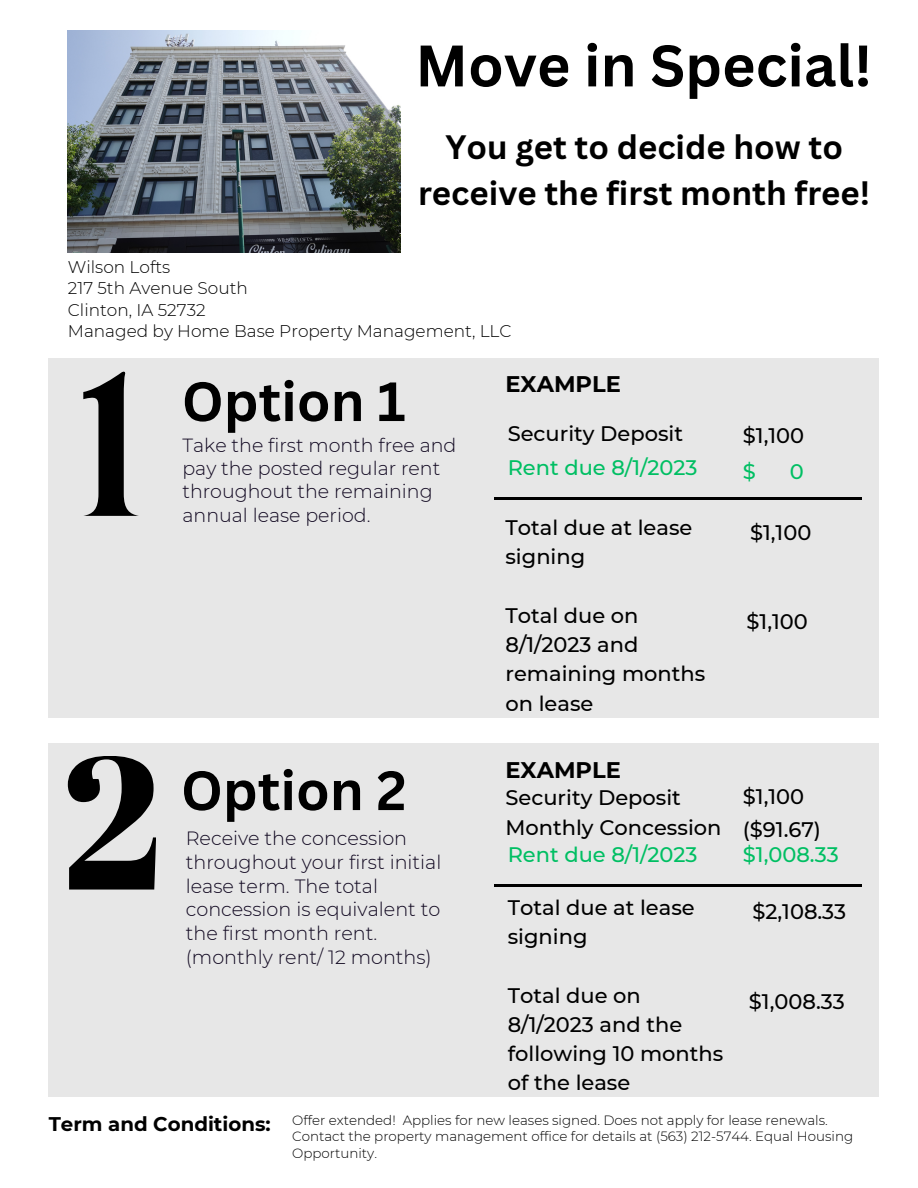
<style>
.page{position:relative;width:918px;height:1188px;background:#fff}
.page>*{position:absolute;margin:0;border:0;box-sizing:border-box;transform-origin:0 0}
.t1{font:700 57.15px "Canva Sans";color:#000}
.t2{font:700 54px "Canva Sans";color:#000}
.t3{font:700 33px/46px "Canva Sans";color:#000;text-align:center}
.t4{font:700 22.5px "Montserrat";color:#000}
.t5{font:500 21px/29.2px "Montserrat";color:#000}
.t6{font:500 21px "Montserrat";color:#00bf63}
.t7{font:700 19.8px "Montserrat";color:#000}
.t8{font:300 19.2px/23.7px "Montserrat";color:#100720}
.t9{font:300 19.05px/23.4px "Montserrat";color:#100720}
.t10{font:300 16.95px "Montserrat";color:#000}
.t11{font:300 13.35px/16.8px "Montserrat";color:#000}
</style>
<div class="page">
<div style="left:49px;top:358px;width:830px;height:360px;background:#e7e7e7"></div>
<hr style="left:495px;top:498px;width:367px;height:2px;background:#000">
<div style="left:49px;top:743px;width:830px;height:354px;background:#e7e7e7"></div>
<hr style="left:495px;top:884px;width:367px;height:2px;background:#000">
<svg style="left:83px;top:372px;width:56px;height:144px"></svg>
<svg style="left:68px;top:756px;width:88px;height:134px"></svg>
<img style="left:68px;top:30px;width:333px;height:222px">
<p class="t1" style="left:415px;top:25px;width:458px">Move in Special!</p>
<p class="t3" style="left:418px;top:123px;width:454px">You get to decide how to receive the first month free!</p>
<p class="t10" style="left:68px;top:257px;width:104px">Wilson Lofts</p>
<p class="t10" style="left:68px;top:278px;width:182px">217 5th Avenue South</p>
<p class="t10" style="left:68px;top:299px;width:139px">Clinton, IA 52732</p>
<p class="t10" style="left:68px;top:320px;width:445px">Managed by Home Base Property Management, LLC</p>
<p class="t2" style="left:182px;top:363px;width:225px">Option 1</p>
<p class="t9" style="left:182px;top:433px;width:276px">Take the first month free and pay the posted regular rent throughout the remaining annual lease period.</p>
<p class="t2" style="left:181px;top:752px;width:227px">Option 2</p>
<p class="t8" style="left:186px;top:827px;width:257px">Receive the concession throughout your first initial lease term. The total concession is equivalent to the first month rent. (monthly rent/ 12 months)</p>
<p class="t4" style="left:505px;top:371px;width:117px">EXAMPLE</p>
<p class="t5" style="left:508px;top:419px;width:177px">Security Deposit</p>
<p class="t6" style="left:508px;top:455px;width:191px">Rent due 8/1/2023</p>
<p class="t5" style="left:743px;top:421px;width:63px">$1,100</p>
<p class="t6" style="left:743px;top:458px;width:15px">$</p>
<p class="t6" style="left:790px;top:458px;width:16px">0</p>
<p class="t5" style="left:505px;top:513px;width:188px">Total due at lease</p>
<p class="t5" style="left:750px;top:518px;width:63px">$1,100</p>
<p class="t5" style="left:505px;top:542px;width:81px">signing</p>
<p class="t5" style="left:505px;top:601px;width:201px">Total due on<br>8/1/2023 and remaining months on lease</p>
<p class="t5" style="left:747px;top:607px;width:63px">$1,100</p>
<p class="t4" style="left:505px;top:756px;width:117px">EXAMPLE</p>
<p class="t5" style="left:743px;top:781px;width:63px">$1,100</p>
<p class="t6" style="left:743px;top:841px;width:97px">$1,008.33</p>
<p class="t5" style="left:505px;top:782px;width:177px">Security Deposit</p>
<p class="t6" style="left:508px;top:841px;width:191px">Rent due 8/1/2023</p>
<p class="t5" style="left:505px;top:813px;width:218px">Monthly Concession</p>
<p class="t5" style="left:743px;top:814px;width:80px">($91.67)</p>
<p class="t5" style="left:508px;top:893px;width:188px">Total due at lease</p>
<p class="t5" style="left:752px;top:897px;width:95px">$2,108.33</p>
<p class="t5" style="left:508px;top:922px;width:81px">signing</p>
<p class="t5" style="left:508px;top:981px;width:217px">Total due on<br>8/1/2023 and the following 10 months of the lease</p>
<p class="t5" style="left:749px;top:986px;width:97px">$1,008.33</p>
<p class="t7" style="left:49px;top:1112px;width:223px">Term and Conditions:</p>
<p class="t11" style="left:292px;top:1111px;width:563px">Offer extended! Applies for new leases signed. Does not apply for lease renewals.<br>Contact the property management office for details at (563) 212-5744. Equal Housing<br>Opportunity.</p>
</div>
